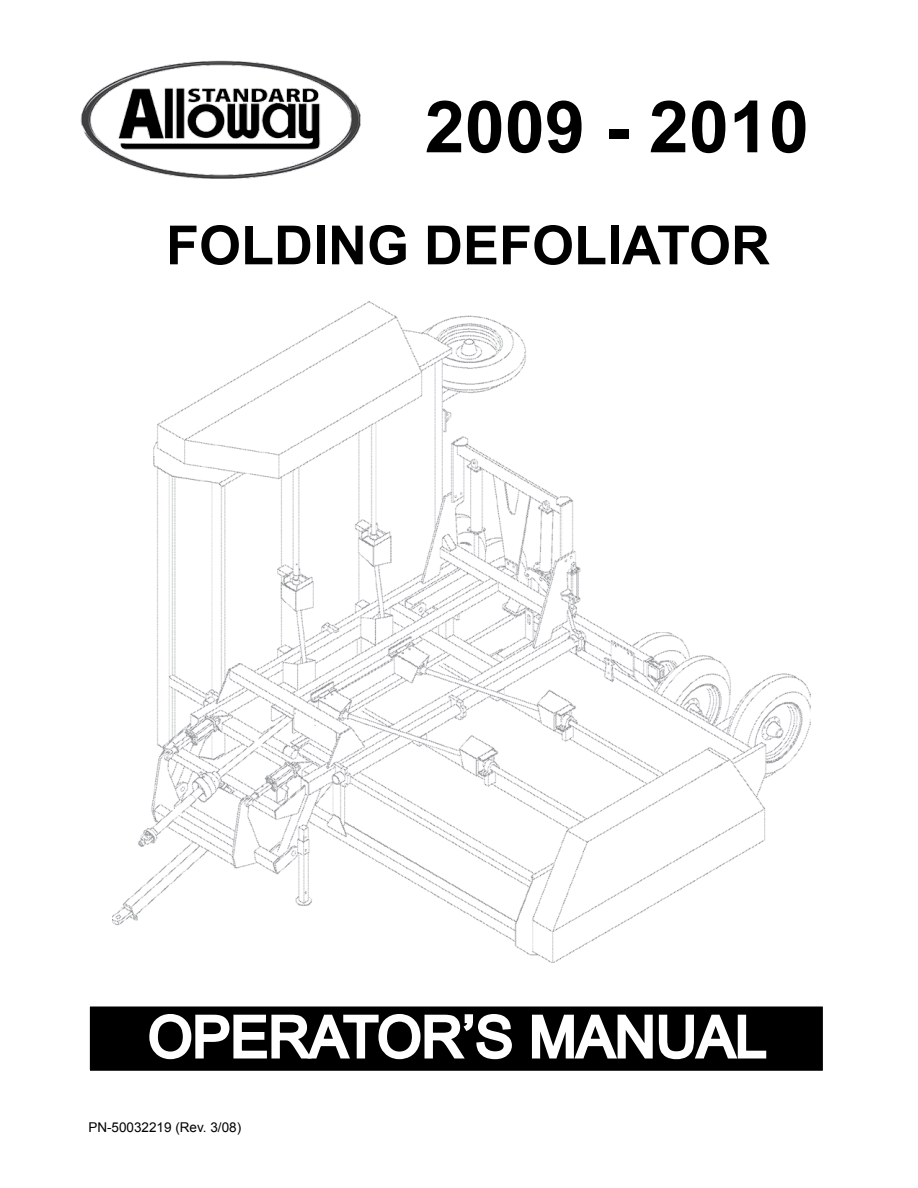
<style>
.page{position:relative;width:918px;height:1188px;background:#fff}
.page>*{position:absolute;margin:0;border:0;box-sizing:border-box;transform-origin:0 0}
.t1{font:700 72px "Arial";color:#000}
.t2{font:57px "Arial";color:#fff}
.t3{font:700 54px "Arial";color:#000}
.t4{font:13.5px "Arial";color:#000}
</style>
<div class="page">
<div style="left:89px;top:1006px;width:735px;height:66px;background:#000"></div>
<svg style="left:149px;top:1014px;width:363px;height:46px"></svg>
<svg style="left:532px;top:1014px;width:235px;height:46px"></svg>
<div style="left:88px;top:1005px;width:736px;height:67px;border:2px solid #fff"></div>
<img style="left:112px;top:302px;width:698px;height:660px">
<img style="left:80px;top:60px;width:281px;height:119px">
<h1 class="t1" style="left:425px;top:79px;width:386px">2009 - 2010</h1>
<h3 class="t3" style="left:166px;top:209px;width:605px">FOLDING DEFOLIATOR</h3>
<h2 class="t2" style="left:148px;top:1000px;width:620px">OPERATOR’S MANUAL</h2>
<p class="t4" style="left:88px;top:1119px;width:154px">PN-50032219 (Rev. 3/08)</p>
</div>
